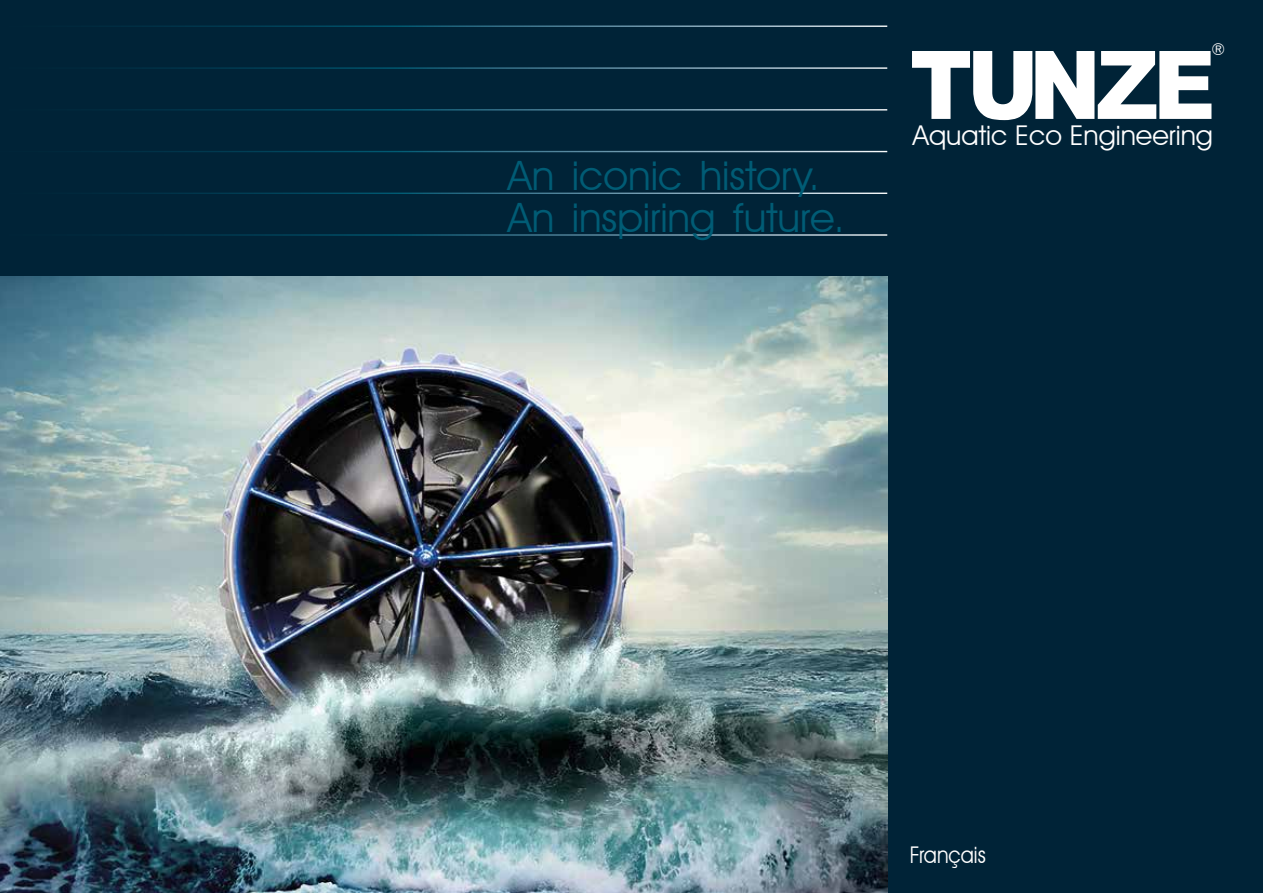
<style>
.page{position:relative;width:1263px;height:893px;background:#002337}
.page>*{position:absolute;margin:0;border:0;box-sizing:border-box;transform-origin:0 0}
.t1{font:900 94.8px "Arial";letter-spacing:-.065em;color:#fff;scale:.91 1}
.t2{font:40.5px/41.5px "Avant Garde IT Cby BT";color:#005c75}
.t3{font:27.3px "Avant Garde IT Cby BT";color:#fff}
.t4{font:23.1px "Avant Garde IT Cby BT";letter-spacing:-.005em;color:#fff;scale:.9 1}
.t5{font:16.35px "Avant Garde IT Cby BT";color:#fff}
</style>
<div class="page">
<hr style="left:0;top:67px;width:887px;height:2px;background:#fff">
<hr style="left:0;top:26px;width:887px;height:1px;background:#fff">
<hr style="left:0;top:109px;width:887px;height:2px;background:#fff">
<hr style="left:0;top:151px;width:887px;height:1px;background:#fff">
<hr style="left:0;top:193px;width:887px;height:1px;background:#fff">
<hr style="left:0;top:234px;width:887px;height:2px;background:#fff">
<img style="left:0;top:276px;width:887px;height:617px">
<p class="t2" style="left:508px;top:155px;width:339px">An iconic history.<br>An inspiring future.</p>
<p class="t5" style="left:1211px;top:40px;width:15px">®</p>
<h1 class="t1" style="left:910px;top:16px;width:337px">TUNZE</h1>
<p class="t3" style="left:913px;top:119px;width:302px">Aquatic Eco Engineering</p>
<p class="t4" style="left:910px;top:841px;width:86px">Français</p>
</div>
